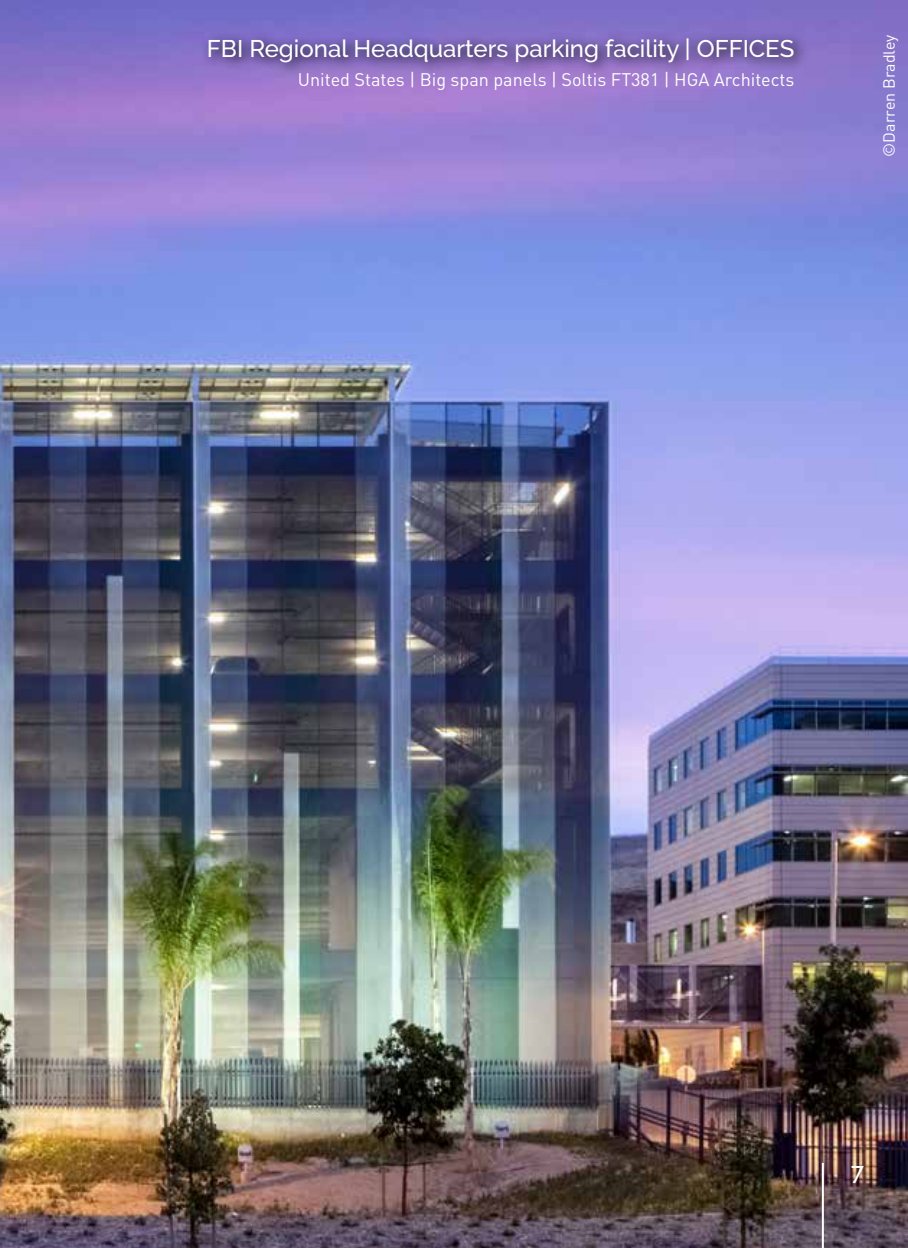
<style>
.page{position:relative;width:908px;height:1248px;background:#fff}
.page>*{position:absolute;margin:0;border:0;box-sizing:border-box;transform-origin:0 0}
.t1{font:500 24px "Raleway";color:#fff}
.t2{font:18px "DIN Pro";color:#fff}
.t3{font:16px "DIN Pro";color:#fff}
</style>
<div class="page">
<img style="left:0;top:0;width:907px;height:1247px">
<svg style="left:201px;top:30px;width:607px;height:47px"></svg>
<hr style="left:821px;top:1162px;width:2px;height:85px;background:#fff">
<h1 class="t1" style="left:207px;top:34px;width:588px">FBI Regional Headquarters parking facility | OFFICES</h1>
<p class="t2" style="left:298px;top:65px;width:498px">United States | Big span panels | Soltis FT381 | HGA Architects</p>
<p class="t3" style="left:875px;top:157px;width:124px;rotate:-90deg">©Darren Bradley</p>
<h1 class="t1" style="left:850px;top:1157px;width:14px">7</h1>
</div>
